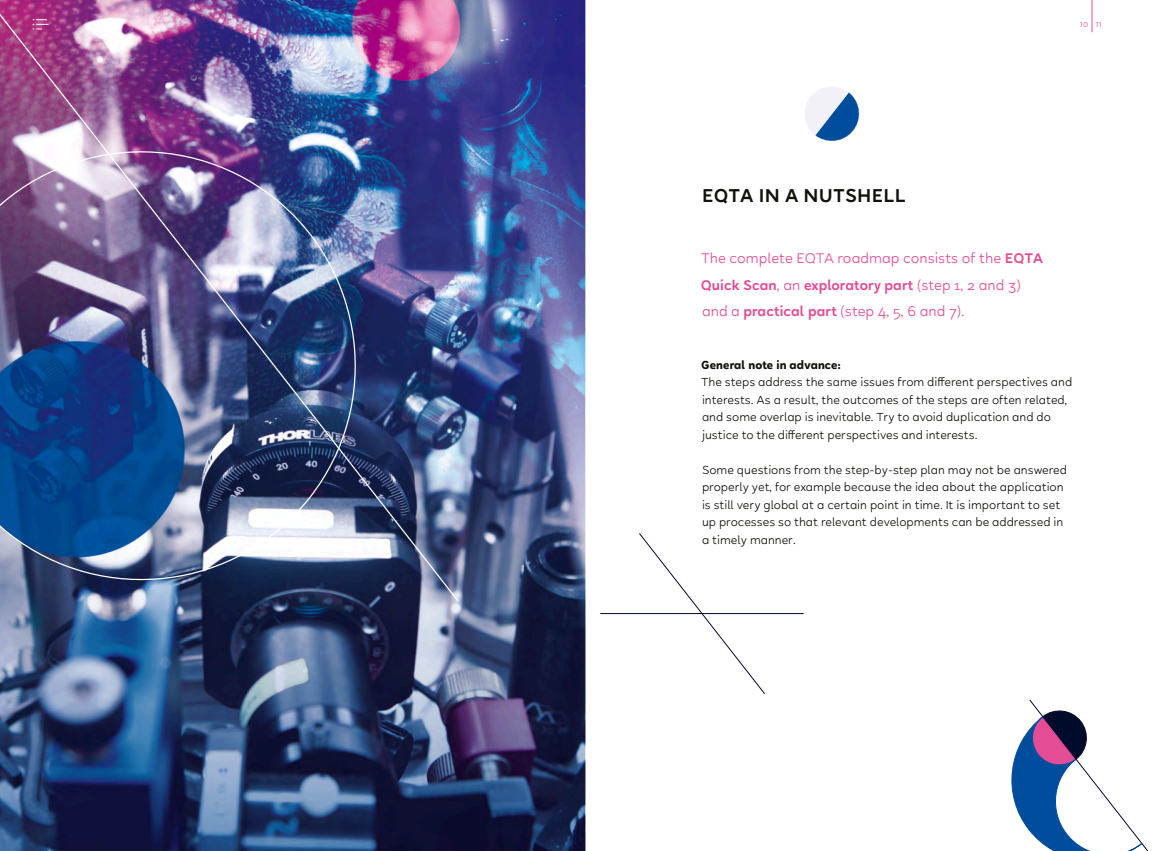
<style>
.page{position:relative;width:1170px;height:851px;background:#fff}
.page>*{position:absolute;margin:0;border:0;box-sizing:border-box;transform-origin:0 0}
.t1{font:600 20px "Halcyon";letter-spacing:.01em;color:#11120c}
.t2{font:15px/26.2px "Halcyon";color:#e44c95}
.t3{font:12.5px/17.5px "Halcyon";color:#11120c}
.t4{font:700 12.5px "Halcyon";color:#11120c}
.t5{font:8.75px "Halcyon";color:#e44c95}
.s1{font-weight:600}
</style>
<div class="page">
<svg style="left:1011px;top:699px;width:137px;height:151px"></svg>
<hr style="left:600px;top:613px;width:203px;height:1px;background:#000a2b">
<svg style="left:639px;top:533px;width:125px;height:161px"></svg>
<svg style="left:805px;top:87px;width:55px;height:55px"></svg>
<hr style="left:1091px;top:0;width:1px;height:32px;background:#e44c95">
<img style="left:0;top:0;width:585px;height:850px">
<img style="left:0;top:0;width:460px;height:603px">
<img style="left:0;top:123px;width:384px;height:483px">
<svg style="left:33px;top:19px;width:15px;height:10px"></svg>
<p class="t5" style="left:1079px;top:21px;width:23px">10 11</p>
<h1 class="t1" style="left:702px;top:188px;width:205px">EQTA IN A NUTSHELL</h1>
<p class="t2" style="left:700px;top:248px;width:344px">The complete EQTA roadmap consists of the <span class="s1">EQTA<br>Quick Scan</span>, an <span class="s1">exploratory part</span> (step 1, 2 and 3) and a <span class="s1">practical part</span> (step 4, 5, 6 and 7).</p>
<p class="t4" style="left:701px;top:359px;width:141px">General note in advance:</p>
<p class="t3" style="left:701px;top:375px;width:372px">The steps address the same issues from different perspectives and interests. As a result, the outcomes of the steps are often related, and some overlap is inevitable. Try to avoid duplication and do justice to the different perspectives and interests.</p>
<p class="t3" style="left:702px;top:462px;width:366px">Some questions from the step-by-step plan may not be answered properly yet, for example because the idea about the application is still very global at a certain point in time. It is important to set up processes so that relevant developments can be addressed in a timely manner.</p>
</div>
